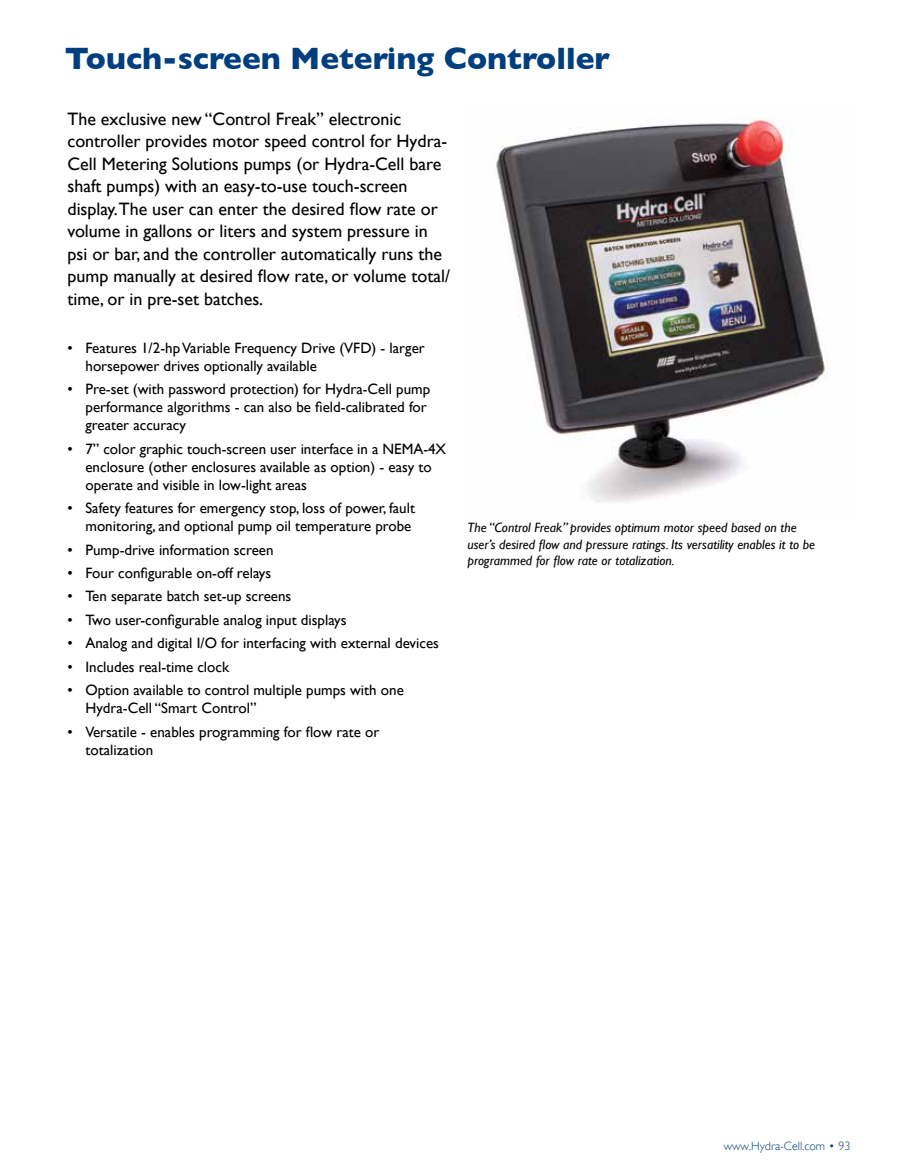
<style>
.page{position:relative;width:918px;height:1175px;background:#fff}
.page>*{position:absolute;margin:0;border:0;box-sizing:border-box;transform-origin:0 0}
.t1{font:700 31.5px "Gill Sans";color:#003e7e}
.t2{font:18px/22.5px "Gill Sans";color:#000}
.t3{font:15px/18px "Gill Sans";color:#000}
.t4{font:italic 13.5px/16.5px "Gill Sans";color:#000}
.t5{font:300 12px "Gill Sans";color:#003e7e}
</style>
<div class="page">
<img style="left:493px;top:118px;width:335px;height:384px">
<h1 class="t1" style="left:65px;top:40px;width:547px">Touch-screen Metering Controller</h1>
<p class="t2" style="left:68px;top:107px;width:384px">The exclusive new “Control Freak” electronic controller provides motor speed control for Hydra-Cell Metering Solutions pumps (or Hydra-Cell bare shaft pumps) with an easy-to-use touch-screen display.The user can enter the desired flow rate or volume in gallons or liters and system pressure in psi or bar, and the controller automatically runs the pump manually at desired flow rate, or volume total/ time, or in pre-set batches.</p>
<p class="t3" style="left:86px;top:339px;width:341px;text-indent:-18px">• Features 1/2-hpVariable Frequency Drive (VFD) - larger horsepower drives optionally available</p>
<p class="t3" style="left:86px;top:380px;width:346px;text-indent:-18px">• Pre-set (with password protection) for Hydra-Cell pump performance algorithms - can also be field-calibrated for greater accuracy</p>
<p class="t3" style="left:85px;top:439px;width:362px;text-indent:-18px">• 7” color graphic touch-screen user interface in a NEMA-4X enclosure (other enclosures available as option) - easy to operate and visible in low-light areas</p>
<p class="t3" style="left:67px;top:499px;width:349px;text-align:right">• Safety features for emergency stop, loss of power, fault monitoring, and optional pump oil temperature probe</p>
<p class="t3" style="left:67px;top:540px;width:208px">• Pump-drive information screen</p>
<p class="t3" style="left:67px;top:564px;width:205px">• Four configurable on-off relays</p>
<p class="t3" style="left:67px;top:587px;width:225px">• Ten separate batch set-up screens</p>
<p class="t3" style="left:67px;top:610px;width:281px">• Two user-configurable analog input displays</p>
<p class="t3" style="left:67px;top:634px;width:373px">• Analog and digital I/O for interfacing with external devices</p>
<p class="t3" style="left:67px;top:657px;width:163px">• Includes real-time clock</p>
<p class="t3" style="left:85px;top:681px;width:320px;text-indent:-18px">• Option available to control multiple pumps with one<br>Hydra-Cell “Smart Control”</p>
<p class="t3" style="left:85px;top:722px;width:295px;text-indent:-18px">• Versatile - enables programming for flow rate or totalization</p>
<p class="t4" style="left:468px;top:519px;width:349px">The “Control Freak” provides optimum motor speed based on the user’s desired flow and pressure ratings. Its versatility enables it to be programmed for flow rate or totalization.</p>
<p class="t5" style="left:724px;top:1138px;width:128px">www.Hydra-Cell.com • 93</p>
</div>
